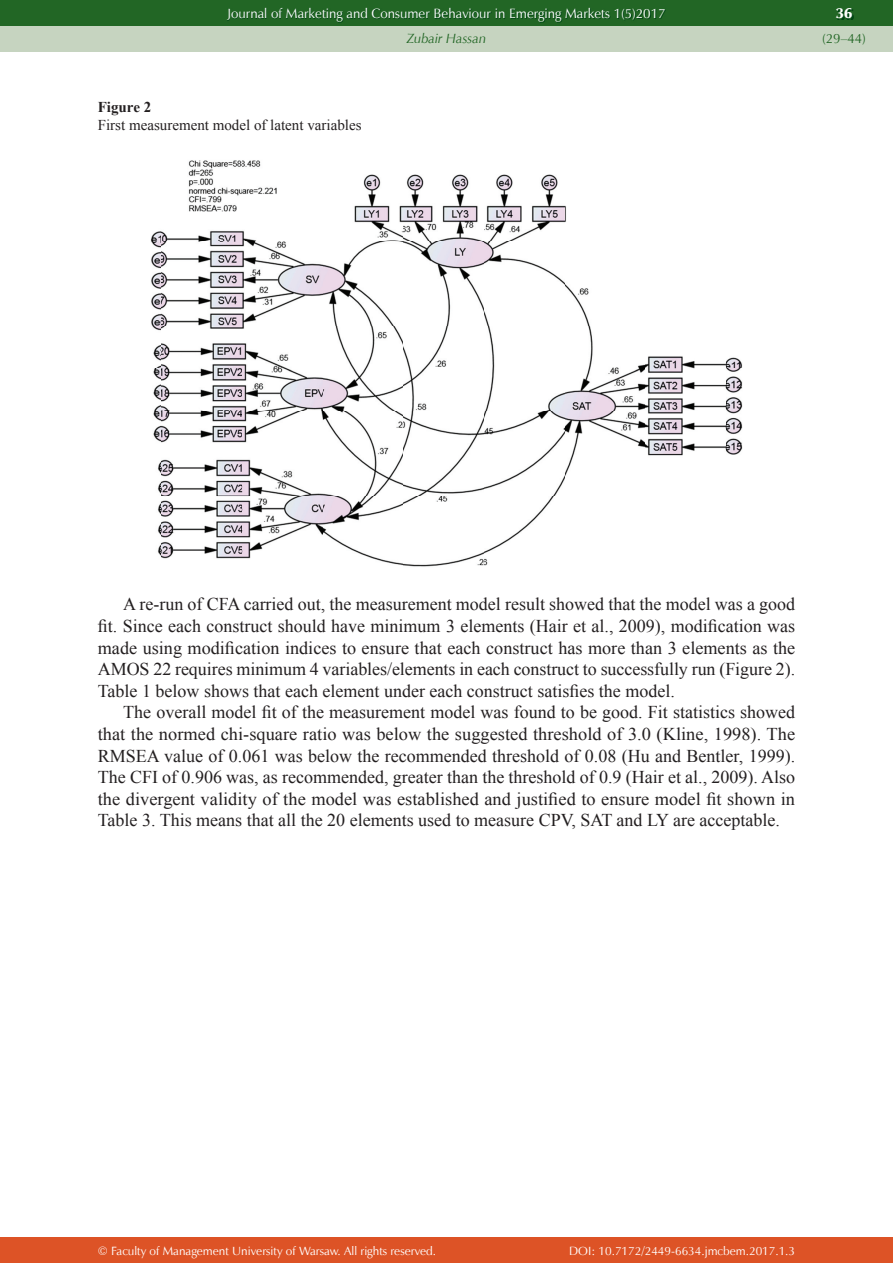
<style>
.page{position:relative;width:893px;height:1263px;background:#fff}
.page>*{position:absolute;margin:0;border:0;box-sizing:border-box;transform-origin:0 0}
.t1{font:18px/21.6px "Times New Roman";color:#231f20;text-align:justify}
.t2{font:15px "Times New Roman";color:#231f20}
.t3{font:700 15px "Times New Roman";color:#231f20}
.t4{font:15px "Zapf Humnst Ult EU";color:#fff}
.t5{font:13.5px "Zapf Humnst EU";color:#fff}
.t6{font:italic 13.5px "Zapf Humnst EU";color:#226625}
.t7{font:13.5px "Zapf Humnst EU";color:#226625}
.t8{font:12px "Zapf Humnst EU";color:#fff}
</style>
<div class="page">
<div style="left:0;top:0;width:893px;height:51px;background:#c6d4c0"></div>
<div style="left:0;top:1237px;width:893px;height:26px;background:#dd5326"></div>
<div style="left:0;top:0;width:893px;height:26px;background:#226625"></div>
<img style="left:228px;top:9px;width:438px;height:14px">
<img style="left:837px;top:10px;width:16px;height:10px">
<img style="left:151px;top:160px;width:592px;height:407px">
<div style="left:565px;top:496px;width:81px;height:71px;background:#fff"></div>
<div style="left:646px;top:160px;width:80px;height:82px;background:#fff"></div>
<div style="left:646px;top:242px;width:80px;height:85px;background:#fff"></div>
<div style="left:646px;top:496px;width:80px;height:71px;background:#fff"></div>
<p class="t5" style="left:227px;top:5px;width:440px">Journal of Marketing and Consumer Behaviour in Emerging Markets 1(5)2017</p>
<p class="t6" style="left:407px;top:30px;width:81px">Zubair Hassan</p>
<p class="t3" style="left:98px;top:99px;width:55px">Figure 2</p>
<p class="t2" style="left:98px;top:117px;width:265px">First measurement model of latent variables</p>
<p class="t4" style="left:836px;top:4px;width:18px">36</p>
<p class="t7" style="left:822px;top:30px;width:45px">(29–44)</p>
<p class="t1" style="left:98px;top:593px;width:699px;text-indent:26px">A re-run of CFA carried out, the measurement model result showed that the model was a good fit. Since each construct should have minimum 3 elements (Hair et al., 2009), modification was made using modification indices to ensure that each construct has more than 3 elements as the AMOS 22 requires minimum 4 variables/elements in each construct to successfully run (Figure 2).<br>Table 1 below shows that each element under each construct satisfies the model.</p>
<p class="t1" style="left:98px;top:701px;width:699px;text-indent:26px">The overall model fit of the measurement model was found to be good. Fit statistics showed that the normed chi-square ratio was below the suggested threshold of 3.0 (Kline, 1998). The RMSEA value of 0.061 was below the recommended threshold of 0.08 (Hu and Bentler, 1999).<br>The CFI of 0.906 was, as recommended, greater than the threshold of 0.9 (Hair et al., 2009). Also the divergent validity of the model was established and justified to ensure model fit shown in Table 3. This means that all the 20 elements used to measure CPV, SAT and LY are acceptable.</p>
<p class="t8" style="left:98px;top:1243px;width:340px">© Faculty of Management University of Warsaw. All rights reserved.</p>
<p class="t8" style="left:569px;top:1243px;width:227px">DOI: 10.7172/2449-6634.jmcbem.2017.1.3</p>
</div>
